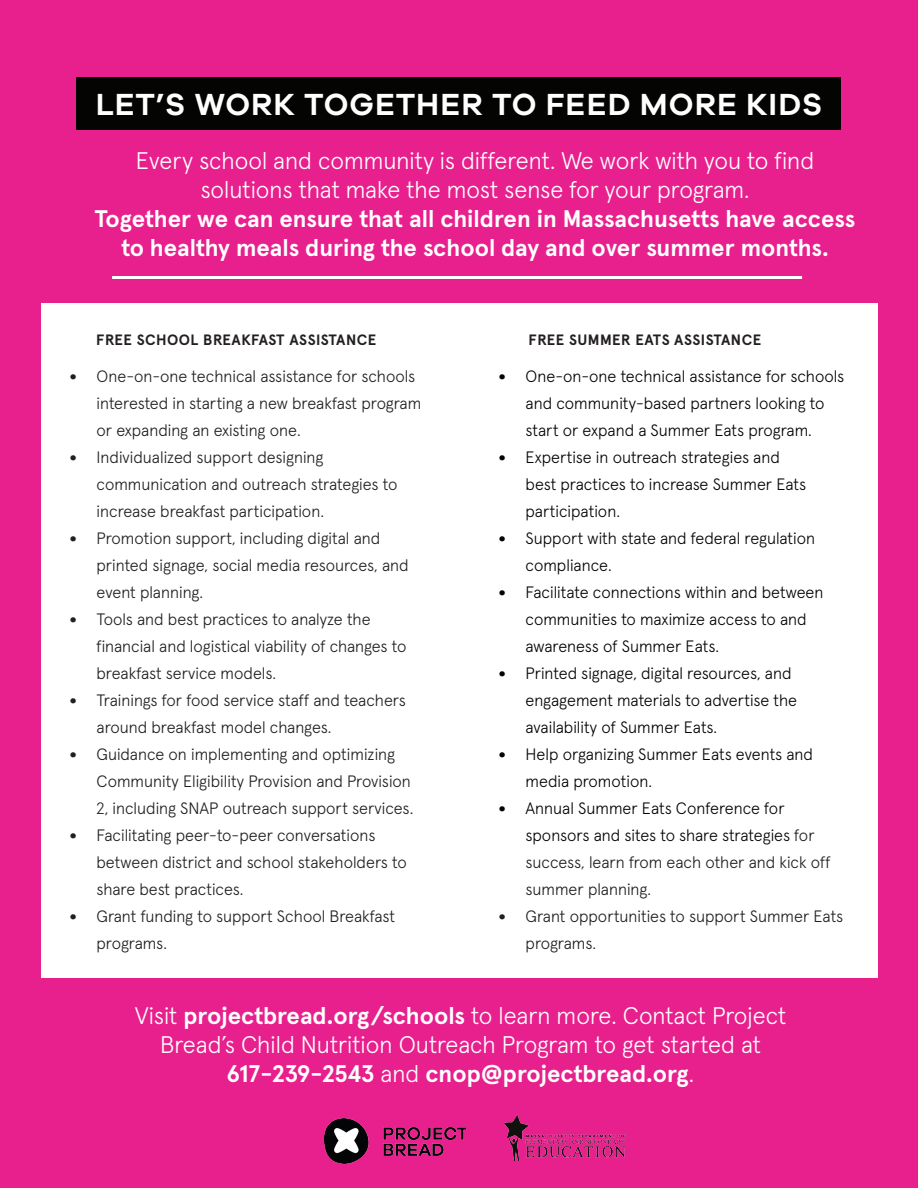
<style>
.page{position:relative;width:918px;height:1188px;background:#e8208d}
.page>*{position:absolute;margin:0;border:0;box-sizing:border-box;transform-origin:0 0}
.t1{font:600 31.5px "Galano Grotesque";letter-spacing:.035em;color:#fff}
.t2{font:300 24px/28.8px "Apercu";color:#fff;text-align:center}
.t3{font:700 24px/28.8px "Apercu";letter-spacing:-.005em;color:#fff;text-align:center}
.t4{font:300 16.5px/27px "Apercu";color:#231f20}
.t5{font:300 16.5px/27px "Apercu";color:#040503}
.t6{font:700 15px "Apercu";letter-spacing:.03em;color:#231f20}
.s1{font-family:"Galano Grotesque";font-size:19.5px}
.s2{color:#231f20}
.s3{font-weight:700}
.s4{font-weight:300}
</style>
<div class="page">
<div style="left:41px;top:303px;width:837px;height:675px;background:#fff"></div>
<div style="left:76px;top:78px;width:766px;height:52px;background:#040503"></div>
<hr style="left:112px;top:276px;width:690px;height:3px;background:#fff">
<img style="left:504px;top:1116px;width:121px;height:44px">
<img style="left:324px;top:1119px;width:141px;height:44px">
<p class="t1" style="left:96px;top:85px;width:728px">LET’S WORK TOGETHER TO FEED MORE KIDS</p>
<p class="t2" style="left:136px;top:144px;width:680px">Every school and community is different. We work with you to find</p>
<p class="t2" style="left:200px;top:173px;width:551px">solutions that make the most sense for your program.</p>
<p class="t3" style="left:95px;top:202px;width:762px">Together we can ensure that all children in Massachusetts have access to healthy meals during the school day and over summer months.</p>
<p class="t6" style="left:96px;top:328px;width:282px">FREE SCHOOL BREAKFAST ASSISTANCE</p>
<p class="t4" style="left:97px;top:361px;width:326px;text-indent:-27px"><span class="s1">•</span> One-on-one technical assistance for schools interested in starting a new breakfast program or expanding an existing one.</p>
<p class="t4" style="left:97px;top:442px;width:302px;text-indent:-27px"><span class="s1">•</span> Individualized support designing communication and outreach strategies to increase breakfast participation.</p>
<p class="t4" style="left:97px;top:523px;width:314px;text-indent:-27px"><span class="s1">•</span> Promotion support, including digital and printed signage, social media resources, and event planning.</p>
<p class="t4" style="left:97px;top:604px;width:311px;text-indent:-27px"><span class="s1">•</span> Tools and best practices to analyze the financial and logistical viability of changes to breakfast service models.</p>
<p class="t4" style="left:97px;top:685px;width:311px;text-indent:-27px"><span class="s1">•</span> Trainings for food service staff and teachers around breakfast model changes.</p>
<p class="t4" style="left:97px;top:739px;width:318px;text-indent:-27px"><span class="s1">•</span> Guidance on implementing and optimizing<br>Community Eligibility Provision and Provision<br>2, including SNAP outreach support services.</p>
<p class="t4" style="left:97px;top:820px;width:312px;text-indent:-27px"><span class="s1">•</span> Facilitating peer-to-peer conversations between district and school stakeholders to share best practices.</p>
<p class="t4" style="left:97px;top:901px;width:300px;text-indent:-27px"><span class="s1">•</span> Grant funding to support School Breakfast programs.</p>
<p class="t6" style="left:529px;top:328px;width:234px">FREE SUMMER EATS ASSISTANCE</p>
<p class="t5" style="left:499px;top:361px;width:347px;text-align:center"><span class="s1">•</span> One-on-one technical assistance for schools and community-based partners looking to<br>start or expand a Summer Eats program.</p>
<p class="t5" style="left:526px;top:442px;width:282px;text-indent:-27px"><span class="s1">•</span> Expertise in outreach strategies and best practices to increase Summer Eats participation.</p>
<p class="t5" style="left:526px;top:523px;width:291px;text-indent:-27px"><span class="s1">•</span> Support with state and federal regulation compliance.</p>
<p class="t5" style="left:526px;top:577px;width:300px;text-indent:-27px"><span class="s1">•</span> Facilitate connections within and between communities to maximize access to and awareness of Summer Eats.</p>
<p class="t5" style="left:526px;top:658px;width:273px;text-indent:-27px"><span class="s1">•</span> Printed signage, digital resources, and engagement materials to advertise the availability of Summer Eats.</p>
<p class="t5" style="left:526px;top:739px;width:289px;text-indent:-27px"><span class="s1">•</span> Help organizing Summer Eats events and media promotion.</p>
<p class="t5" style="left:526px;top:793px;width:307px;text-indent:-27px"><span class="s1">•</span> Annual Summer Eats Conference for sponsors and sites to share strategies <span class="s2">for success, learn from each other and kick off summer planning.</span></p>
<p class="t4" style="left:526px;top:901px;width:319px;text-indent:-27px"><span class="s1">•</span> Grant opportunities to support Summer Eats programs.</p>
<p class="t2" style="left:135px;top:999px;width:653px">Visit <span class="s3">projectbread.org/schools</span> to learn more. Contact Project<br>Bread’s Child Nutrition Outreach Program to get started at</p>
<p class="t3" style="left:227px;top:1057px;width:469px">617-239-2543 <span class="s4">and</span> cnop@projectbread.org<span class="s4">.</span></p>
</div>
